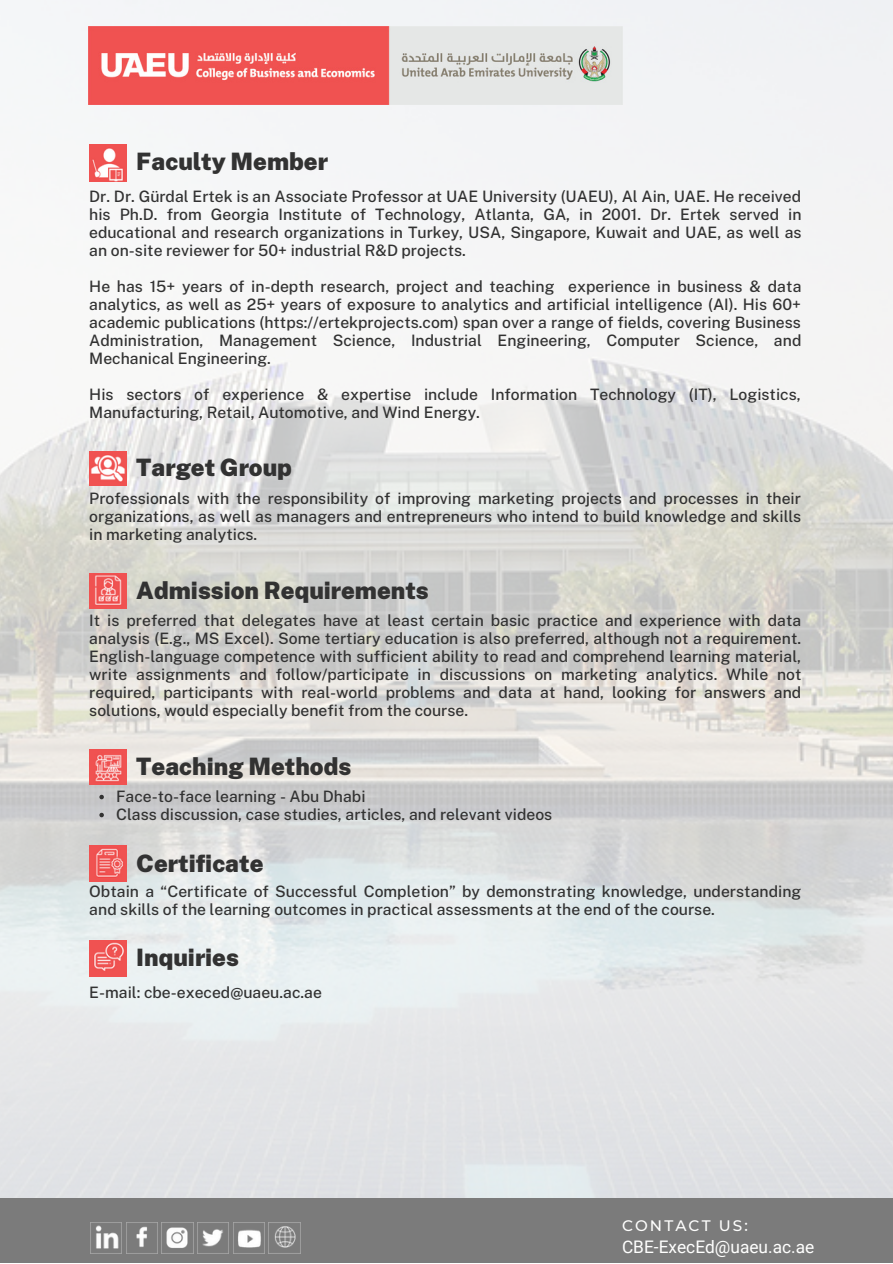
<style>
.page{position:relative;width:893px;height:1264px;background:#fff}
.page>*{position:absolute;margin:0;border:0;box-sizing:border-box;transform-origin:0 0}
.t1{font:900 24px "Public Sans";color:#323232}
.t2{font:17.25px "Roboto";color:#fffffe}
.t3{font:500 15.75px/18px "Public Sans";color:#323232;text-align:justify}
.t4{font:500 15.15px "Montserrat";letter-spacing:.14em;color:#fffffe}
</style>
<div class="page">
<img style="left:0;top:0;width:892px;height:1197px">
<img style="left:89px;top:26px;width:534px;height:79px">
<div style="left:0;top:1197px;width:892px;height:65px;background:#7b7b7b"></div>
<img style="left:91px;top:1222px;width:30px;height:27px">
<img style="left:126px;top:1222px;width:32px;height:31px">
<img style="left:162px;top:1222px;width:31px;height:26px">
<img style="left:197px;top:1222px;width:32px;height:31px">
<img style="left:233px;top:1222px;width:31px;height:31px">
<img style="left:269px;top:1222px;width:31px;height:26px">
<img style="left:89px;top:144px;width:37px;height:37px">
<img style="left:89px;top:451px;width:37px;height:35px">
<img style="left:89px;top:573px;width:37px;height:35px">
<img style="left:89px;top:749px;width:37px;height:35px">
<svg style="left:99px;top:794px;width:5px;height:5px"></svg>
<svg style="left:99px;top:812px;width:5px;height:5px"></svg>
<img style="left:89px;top:845px;width:37px;height:36px">
<img style="left:89px;top:940px;width:37px;height:36px">
<h1 class="t1" style="left:136px;top:147px;width:193px">Faculty Member</h1>
<p class="t3" style="left:89px;top:187px;width:714px">Dr. Dr. Gürdal Ertek is an Associate Professor at UAE University (UAEU), Al Ain, UAE. He received his Ph.D. from Georgia Institute of Technology, Atlanta, GA, in 2001. Dr. Ertek served in educational and research organizations in Turkey, USA, Singapore, Kuwait and UAE, as well as an on-site reviewer for 50+ industrial R&amp;D projects.</p>
<p class="t3" style="left:89px;top:277px;width:713px">He has 15+ years of in-depth research, project and teaching experience in business &amp; data analytics, as well as 25+ years of exposure to analytics and artificial intelligence (AI). His 60+ academic publications (https://ertekprojects.com) span over a range of fields, covering Business Administration, Management Science, Industrial Engineering, Computer Science, and Mechanical Engineering.</p>
<p class="t3" style="left:89px;top:385px;width:713px">His sectors of experience &amp; expertise include Information Technology (IT), Logistics,<br>Manufacturing, Retail, Automotive, and Wind Energy.</p>
<h1 class="t1" style="left:136px;top:453px;width:157px">Target Group</h1>
<p class="t3" style="left:89px;top:489px;width:713px">Professionals with the responsibility of improving marketing projects and processes in their organizations, as well as managers and entrepreneurs who intend to build knowledge and skills in marketing analytics.</p>
<h1 class="t1" style="left:136px;top:576px;width:294px">Admission Requirements</h1>
<p class="t3" style="left:89px;top:611px;width:713px">It is preferred that delegates have at least certain basic practice and experience with data analysis (E.g., MS Excel). Some tertiary education is also preferred, although not a requirement.<br>English-language competence with sufficient ability to read and comprehend learning material, write assignments and follow/participate in discussions on marketing analytics. While not required, participants with real-world problems and data at hand, looking for answers and solutions, would especially benefit from the course.</p>
<h1 class="t1" style="left:136px;top:752px;width:216px">Teaching Methods</h1>
<p class="t3" style="left:116px;top:786px;width:438px">Face-to-face learning - Abu Dhabi<br>Class discussion, case studies, articles, and relevant videos</p>
<h1 class="t1" style="left:136px;top:848px;width:129px">Certificate</h1>
<p class="t3" style="left:89px;top:881px;width:713px">Obtain a “Certificate of Successful Completion” by demonstrating knowledge, understanding and skills of the learning outcomes in practical assessments at the end of the course.</p>
<h1 class="t1" style="left:136px;top:943px;width:104px">Inquiries</h1>
<p class="t3" style="left:89px;top:982px;width:234px">E-mail: cbe-execed@uaeu.ac.ae</p>
<p class="t4" style="left:622px;top:1215px;width:127px">CONTACT US:</p>
<p class="t2" style="left:622px;top:1237px;width:194px">CBE-ExecEd@uaeu.ac.ae</p>
</div>
